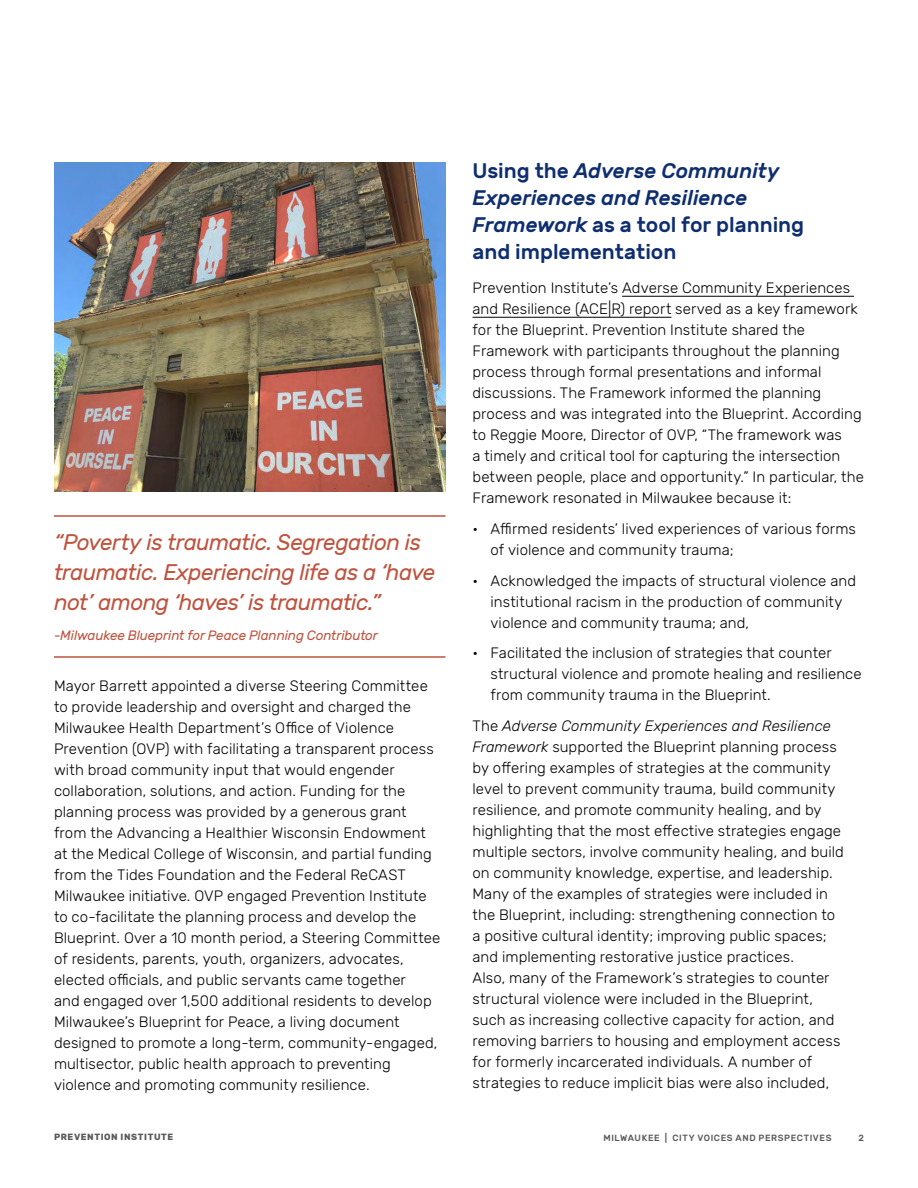
<style>
.page{position:relative;width:918px;height:1188px;background:#fff}
.page>*{position:absolute;margin:0;border:0;box-sizing:border-box;transform-origin:0 0}
.t1{font:italic 22.5px/30px "Rubik";letter-spacing:-.02em;color:#be533e}
.t2{font:italic 500 21px/27px "Rubik";color:#0e2e6f}
.t3{font:300 15px/21px "Rubik";letter-spacing:.005em;color:#000}
.t4{font:italic 13.5px "Rubik";letter-spacing:-.01em;color:#be533e}
.t5{font:500 9px "Rubik";letter-spacing:.065em;color:#58595b}
.t6{font:700 9px "Rubik";letter-spacing:.065em;color:#58595b}
.s1{font-style:normal}
.s2{font-style:italic}
</style>
<div class="page">
<hr style="left:622px;top:296px;width:232px;height:1px;background:#000">
<hr style="left:472px;top:317px;width:199px;height:1px;background:#000">
<hr style="left:54px;top:515px;width:392px;height:2px;background:#be533e">
<hr style="left:54px;top:656px;width:392px;height:2px;background:#be533e">
<img style="left:54px;top:162px;width:392px;height:330px">
<h1 class="t1" style="left:54px;top:528px;width:383px">“Poverty is traumatic. Segregation is traumatic. Experiencing life as a ‘have not’ among ‘haves’ is traumatic.”</h1>
<p class="t4" style="left:54px;top:628px;width:326px">-Milwaukee Blueprint for Peace Planning Contributor</p>
<p class="t3" style="left:54px;top:675px;width:388px">Mayor Barrett appointed a diverse Steering Committee to provide leadership and oversight and charged the Milwaukee Health Department’s Office of Violence Prevention (OVP) with facilitating a transparent process with broad community input that would engender collaboration, solutions, and action. Funding for the planning process was provided by a generous grant from the Advancing a Healthier Wisconsin Endowment at the Medical College of Wisconsin, and partial funding from the Tides Foundation and the Federal ReCAST Milwaukee initiative. OVP engaged Prevention Institute to co-facilitate the planning process and develop the Blueprint. Over a 10 month period, a Steering Committee of residents, parents, youth, organizers, advocates, elected officials, and public servants came together<br>and engaged over 1,500 additional residents to develop Milwaukee’s Blueprint for Peace, a living document designed to promote a long-term, community-engaged, multisector, public health approach to preventing violence and promoting community resilience.</p>
<h2 class="t2" style="left:472px;top:158px;width:333px"><span class="s1">Using the</span> Adverse Community<br>Experiences and Resilience<br>Framework <span class="s1">as a tool for planning and implementation</span></h2>
<p class="t3" style="left:472px;top:278px;width:393px">Prevention Institute’s Adverse Community Experiences and Resilience (ACE|R) report served as a key framework for the Blueprint. Prevention Institute shared the Framework with participants throughout the planning process through formal presentations and informal discussions. The Framework informed the planning process and was integrated into the Blueprint. According to Reggie Moore, Director of OVP, “The framework was<br>a timely and critical tool for capturing the intersection between people, place and opportunity.” In particular, the Framework resonated in Milwaukee because it:</p>
<p class="t3" style="left:490px;top:519px;width:367px;text-indent:-18px">• Affirmed residents’ lived experiences of various forms of violence and community trauma;</p>
<p class="t3" style="left:490px;top:570px;width:367px;text-indent:-18px">• Acknowledged the impacts of structural violence and institutional racism in the production of community violence and community trauma; and,</p>
<p class="t3" style="left:490px;top:643px;width:373px;text-indent:-18px">• Facilitated the inclusion of strategies that counter structural violence and promote healing and resilience from community trauma in the Blueprint.</p>
<p class="t3" style="left:472px;top:716px;width:373px">The <span class="s2">Adverse Community Experiences and Resilience Framework</span> supported the Blueprint planning process by offering examples of strategies at the community level to prevent community trauma, build community resilience, and promote community healing, and by highlighting that the most effective strategies engage multiple sectors, involve community healing, and build on community knowledge, expertise, and leadership.<br>Many of the examples of strategies were included in the Blueprint, including: strengthening connection to a positive cultural identity; improving public spaces; and implementing restorative justice practices.<br>Also, many of the Framework’s strategies to counter structural violence were included in the Blueprint, such as increasing collective capacity for action, and removing barriers to housing and employment access for formerly incarcerated individuals. A number of strategies to reduce implicit bias were also included,</p>
<p class="t6" style="left:54px;top:1132px;width:121px">PREVENTION INSTITUTE</p>
<p class="t5" style="left:604px;top:1133px;width:230px">MILWAUKEE | CITY VOICES AND PERSPECTIVES</p>
<p class="t5" style="left:858px;top:1133px;width:7px">2</p>
</div>
